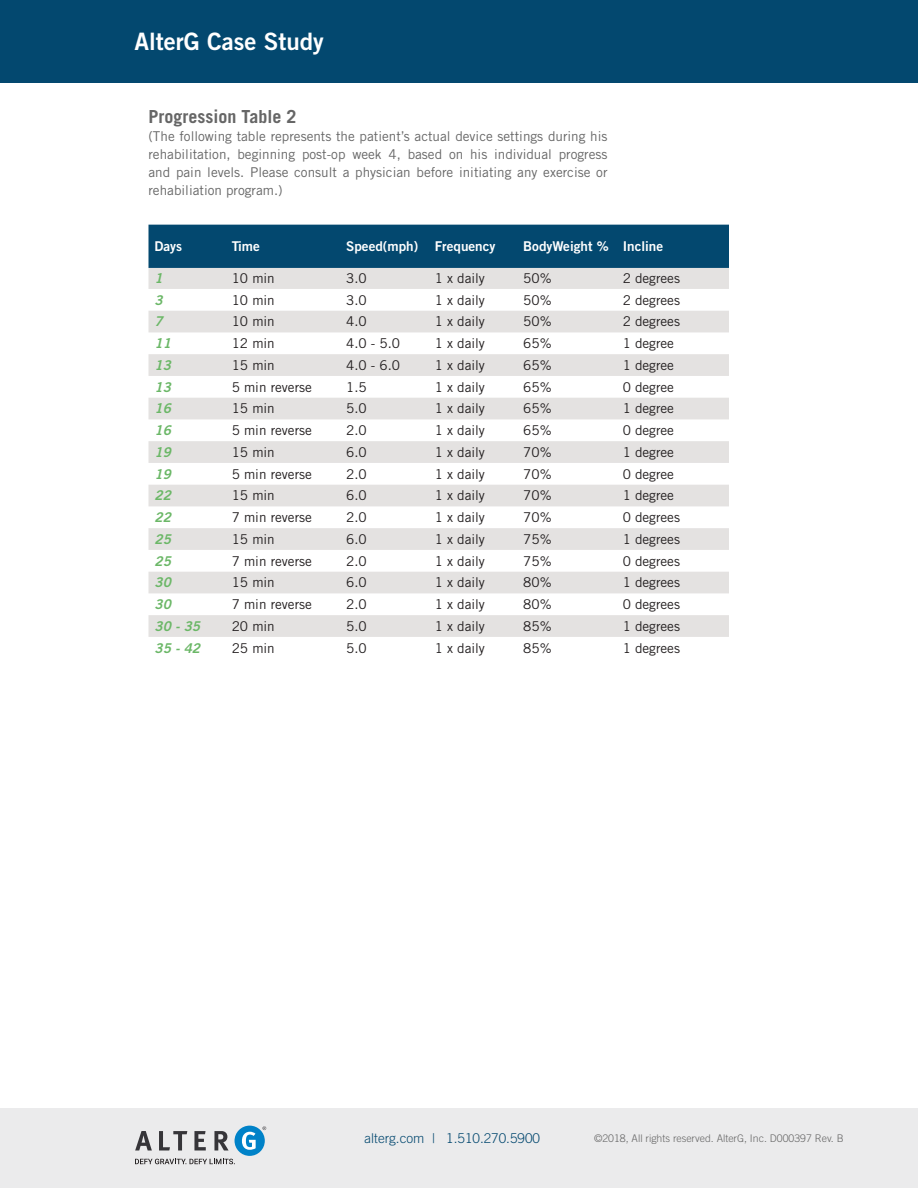
<style>
.page{position:relative;width:918px;height:1188px;background:#fff}
.page>*{position:absolute;margin:0;border:0;box-sizing:border-box;transform-origin:0 0}
.t1{font:24px "Trade Gothic LT Std Bd 2";color:#fff}
.t2{font:700 18px "Trade Gothic LT Std";color:#666}
.t3{font:13.5px "Trade Gothic LT Std";color:#231f20}
.t4{font:13.5px/18px "Trade Gothic LT Std";color:#666;text-align:justify}
.t5{font:13.5px "Trade Gothic LT Std Bd 2";color:#fff}
.t6{font:13.5px "Trade Gothic LT Std Bd 2 Obl";color:#6bb767}
.t7{font:300 13.5px "Trade Gothic LT Std";color:#03486f}
.t8{font:300 10.5px "Trade Gothic LT Std";color:#666}
</style>
<div class="page">
<div style="left:0;top:1108px;width:918px;height:80px;background:#ebebec"></div>
<svg style="left:135px;top:1131px;width:17px;height:19px"></svg>
<svg style="left:159px;top:1131px;width:28px;height:19px"></svg>
<svg style="left:194px;top:1131px;width:12px;height:19px"></svg>
<svg style="left:214px;top:1131px;width:15px;height:19px"></svg>
<div style="left:235px;top:1126px;width:30px;height:30px;background:#0082c8;border-radius:50%"></div>
<svg style="left:262px;top:1126px;width:4px;height:4px"></svg>
<svg style="left:242px;top:1132px;width:14px;height:18px"></svg>
<svg style="left:135px;top:1159px;width:100px;height:5px"></svg>
<div style="left:0;top:0;width:918px;height:82px;background:#03486f"></div>
<div style="left:148px;top:225px;width:581px;height:43px;background:#03486f"></div>
<svg style="left:148px;top:268px;width:581px;height:369px;fill:#e5e3e2"></svg>
<h1 class="t1" style="left:135px;top:26px;width:191px">AlterG Case Study</h1>
<h2 class="t2" style="left:148px;top:106px;width:150px">Progression Table 2</h2>
<p class="t4" style="left:148px;top:127px;width:461px">(The following table represents the patient’s actual device settings during his rehabilitation, beginning post-op week 4, based on his individual progress and pain levels. Please consult a physician before initiating any exercise or rehabiliation program.)</p>
<p class="t5" style="left:154px;top:238px;width:29px">Days</p>
<p class="t5" style="left:232px;top:238px;width:30px">Time</p>
<p class="t5" style="left:346px;top:238px;width:151px">Speed(mph) Frequency</p>
<p class="t5" style="left:523px;top:238px;width:141px">BodyWeight % Incline</p>
<p class="t6" style="left:154px;top:270px;width:10px">1</p>
<p class="t3" style="left:232px;top:270px;width:45px">10 min</p>
<p class="t3" style="left:346px;top:270px;width:22px">3.0</p>
<p class="t3" style="left:435px;top:270px;width:52px">1 x daily</p>
<p class="t3" style="left:523px;top:270px;width:30px">50%</p>
<p class="t3" style="left:623px;top:270px;width:59px">2 degrees</p>
<p class="t6" style="left:154px;top:292px;width:10px">3</p>
<p class="t3" style="left:232px;top:292px;width:45px">10 min</p>
<p class="t3" style="left:346px;top:292px;width:22px">3.0</p>
<p class="t3" style="left:435px;top:292px;width:52px">1 x daily</p>
<p class="t3" style="left:523px;top:292px;width:30px">50%</p>
<p class="t3" style="left:623px;top:292px;width:59px">2 degrees</p>
<p class="t6" style="left:154px;top:313px;width:10px">7</p>
<p class="t3" style="left:232px;top:313px;width:45px">10 min</p>
<p class="t3" style="left:346px;top:313px;width:22px">4.0</p>
<p class="t3" style="left:435px;top:313px;width:52px">1 x daily</p>
<p class="t3" style="left:523px;top:313px;width:30px">50%</p>
<p class="t3" style="left:623px;top:313px;width:59px">2 degrees</p>
<p class="t6" style="left:154px;top:335px;width:18px">11</p>
<p class="t3" style="left:232px;top:335px;width:45px">12 min</p>
<p class="t3" style="left:346px;top:335px;width:55px">4.0 - 5.0</p>
<p class="t3" style="left:435px;top:335px;width:52px">1 x daily</p>
<p class="t3" style="left:523px;top:335px;width:30px">65%</p>
<p class="t3" style="left:623px;top:335px;width:53px">1 degree</p>
<p class="t6" style="left:154px;top:357px;width:18px">13</p>
<p class="t3" style="left:232px;top:357px;width:45px">15 min</p>
<p class="t3" style="left:346px;top:357px;width:55px">4.0 - 6.0</p>
<p class="t3" style="left:435px;top:357px;width:52px">1 x daily</p>
<p class="t3" style="left:523px;top:357px;width:30px">65%</p>
<p class="t3" style="left:623px;top:357px;width:53px">1 degree</p>
<p class="t6" style="left:154px;top:379px;width:18px">13</p>
<p class="t3" style="left:232px;top:379px;width:82px">5 min reverse</p>
<p class="t3" style="left:346px;top:379px;width:22px">1.5</p>
<p class="t3" style="left:435px;top:379px;width:52px">1 x daily</p>
<p class="t3" style="left:523px;top:379px;width:30px">65%</p>
<p class="t3" style="left:623px;top:379px;width:53px">0 degree</p>
<p class="t6" style="left:154px;top:400px;width:18px">16</p>
<p class="t3" style="left:232px;top:400px;width:45px">15 min</p>
<p class="t3" style="left:346px;top:400px;width:22px">5.0</p>
<p class="t3" style="left:435px;top:400px;width:52px">1 x daily</p>
<p class="t3" style="left:523px;top:400px;width:30px">65%</p>
<p class="t3" style="left:623px;top:400px;width:53px">1 degree</p>
<p class="t6" style="left:154px;top:422px;width:18px">16</p>
<p class="t3" style="left:232px;top:422px;width:82px">5 min reverse</p>
<p class="t3" style="left:346px;top:422px;width:22px">2.0</p>
<p class="t3" style="left:435px;top:422px;width:52px">1 x daily</p>
<p class="t3" style="left:523px;top:422px;width:30px">65%</p>
<p class="t3" style="left:623px;top:422px;width:53px">0 degree</p>
<p class="t6" style="left:154px;top:444px;width:18px">19</p>
<p class="t3" style="left:232px;top:444px;width:45px">15 min</p>
<p class="t3" style="left:346px;top:444px;width:22px">6.0</p>
<p class="t3" style="left:435px;top:444px;width:52px">1 x daily</p>
<p class="t3" style="left:523px;top:444px;width:30px">70%</p>
<p class="t3" style="left:623px;top:444px;width:53px">1 degree</p>
<p class="t6" style="left:154px;top:466px;width:18px">19</p>
<p class="t3" style="left:232px;top:466px;width:82px">5 min reverse</p>
<p class="t3" style="left:346px;top:466px;width:22px">2.0</p>
<p class="t3" style="left:435px;top:466px;width:52px">1 x daily</p>
<p class="t3" style="left:523px;top:466px;width:30px">70%</p>
<p class="t3" style="left:623px;top:466px;width:53px">0 degree</p>
<p class="t6" style="left:154px;top:487px;width:18px">22</p>
<p class="t3" style="left:232px;top:487px;width:45px">15 min</p>
<p class="t3" style="left:346px;top:487px;width:22px">6.0</p>
<p class="t3" style="left:435px;top:487px;width:52px">1 x daily</p>
<p class="t3" style="left:523px;top:487px;width:30px">70%</p>
<p class="t3" style="left:623px;top:487px;width:53px">1 degree</p>
<p class="t6" style="left:154px;top:509px;width:18px">22</p>
<p class="t3" style="left:232px;top:509px;width:82px">7 min reverse</p>
<p class="t3" style="left:346px;top:509px;width:22px">2.0</p>
<p class="t3" style="left:435px;top:509px;width:52px">1 x daily</p>
<p class="t3" style="left:523px;top:509px;width:30px">70%</p>
<p class="t3" style="left:623px;top:509px;width:59px">0 degrees</p>
<p class="t6" style="left:154px;top:531px;width:18px">25</p>
<p class="t3" style="left:232px;top:531px;width:45px">15 min</p>
<p class="t3" style="left:346px;top:531px;width:22px">6.0</p>
<p class="t3" style="left:435px;top:531px;width:52px">1 x daily</p>
<p class="t3" style="left:523px;top:531px;width:30px">75%</p>
<p class="t3" style="left:623px;top:531px;width:59px">1 degrees</p>
<p class="t6" style="left:154px;top:552px;width:18px">25</p>
<p class="t3" style="left:232px;top:553px;width:82px">7 min reverse</p>
<p class="t3" style="left:346px;top:553px;width:22px">2.0</p>
<p class="t3" style="left:435px;top:553px;width:52px">1 x daily</p>
<p class="t3" style="left:523px;top:553px;width:30px">75%</p>
<p class="t3" style="left:623px;top:553px;width:59px">0 degrees</p>
<p class="t6" style="left:154px;top:574px;width:18px">30</p>
<p class="t3" style="left:232px;top:574px;width:45px">15 min</p>
<p class="t3" style="left:346px;top:574px;width:22px">6.0</p>
<p class="t3" style="left:435px;top:574px;width:52px">1 x daily</p>
<p class="t3" style="left:523px;top:574px;width:30px">80%</p>
<p class="t3" style="left:623px;top:574px;width:59px">1 degrees</p>
<p class="t6" style="left:154px;top:596px;width:18px">30</p>
<p class="t3" style="left:232px;top:596px;width:82px">7 min reverse</p>
<p class="t3" style="left:346px;top:596px;width:22px">2.0</p>
<p class="t3" style="left:435px;top:596px;width:52px">1 x daily</p>
<p class="t3" style="left:523px;top:596px;width:30px">80%</p>
<p class="t3" style="left:623px;top:596px;width:59px">0 degrees</p>
<p class="t6" style="left:154px;top:618px;width:47px">30 - 35</p>
<p class="t3" style="left:232px;top:618px;width:45px">20 min</p>
<p class="t3" style="left:346px;top:618px;width:22px">5.0</p>
<p class="t3" style="left:435px;top:618px;width:52px">1 x daily</p>
<p class="t3" style="left:523px;top:618px;width:30px">85%</p>
<p class="t3" style="left:623px;top:618px;width:59px">1 degrees</p>
<p class="t6" style="left:154px;top:639px;width:47px">35 - 42</p>
<p class="t3" style="left:232px;top:640px;width:45px">25 min</p>
<p class="t3" style="left:346px;top:640px;width:22px">5.0</p>
<p class="t3" style="left:435px;top:640px;width:52px">1 x daily</p>
<p class="t3" style="left:523px;top:640px;width:30px">85%</p>
<p class="t3" style="left:623px;top:640px;width:59px">1 degrees</p>
<p class="t7" style="left:364px;top:1131px;width:177px">alterg.com | 1.510.270.5900</p>
<p class="t8" style="left:594px;top:1132px;width:251px">©2018, All rights reserved. AlterG, Inc. D000397 Rev. B</p>
</div>
